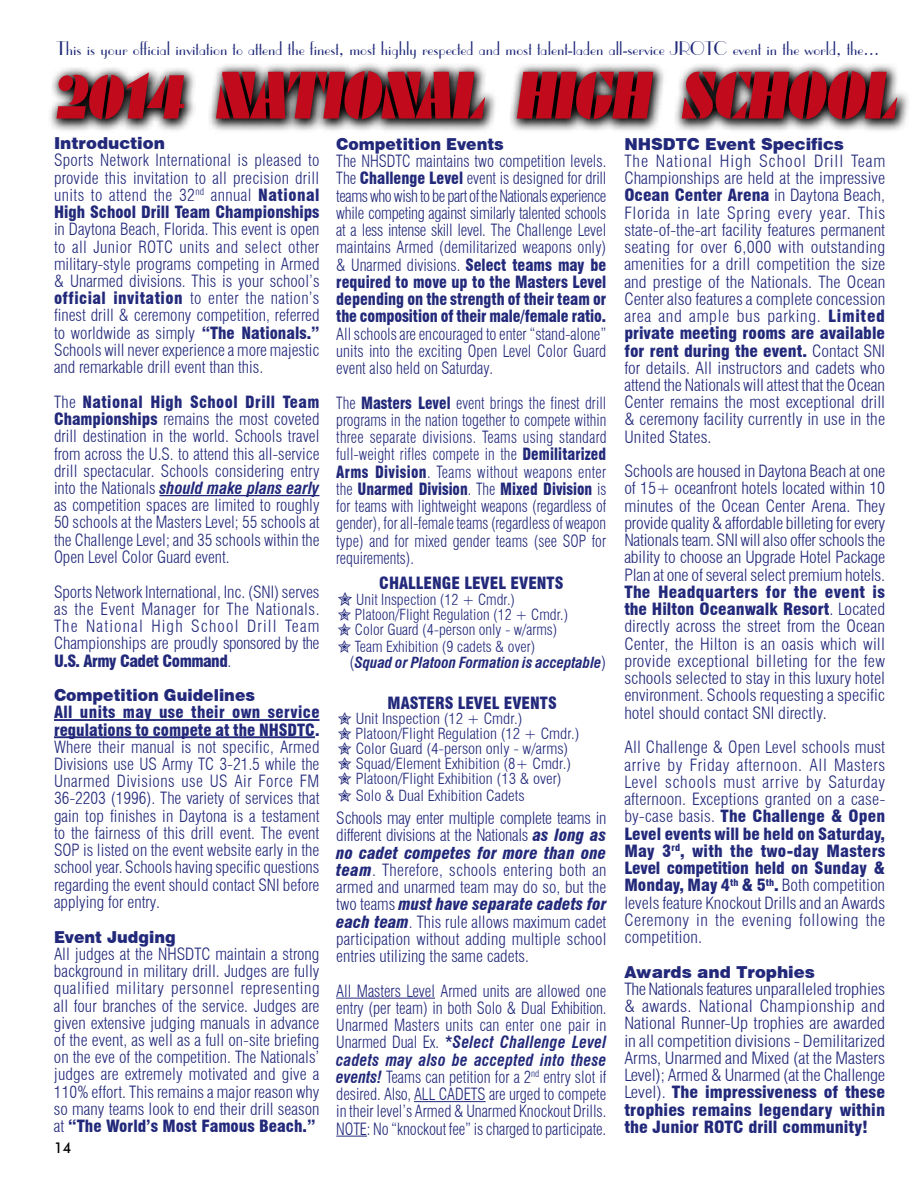
<style>
.page{position:relative;width:918px;height:1188px;background:#fff}
.page>*{position:absolute;margin:0;border:0;box-sizing:border-box;transform-origin:0 0}
.t1{font:64.8px "Futura Black BT";color:#c20a1d;scale:.92 1}
.t2{font:18.75px "Parisian BT";color:#212b7a}
.t3{font:300 condensed 16.5px/17.2px "Swiss 721 BT";color:#22297a;text-align:justify}
.t4{font:300 condensed 16.5px/17.2px "Swiss 721 BT";color:#22297a;text-align:justify;scale:1.04 1}
.t5{font:300 condensed 16.5px/17.2px "Swiss 721 BT";color:#22297a;text-align:justify;scale:.95 1}
.t6{font:300 condensed 16.5px/17.2px "Swiss 721 BT";color:#22297a;text-align:justify;scale:.91 1}
.t7{font:300 condensed 16.5px/17.2px "Swiss 721 BT";color:#22297a;text-align:justify;scale:1.07 1}
.t8{font:900 condensed 16.5px/17.2px "Swiss 721 BT";color:#22297a}
.t9{font:900 16.5px "Swiss 721 BT";color:#22297a;scale:.95 1}
.t10{font:900 16.5px "Swiss 721 BT";color:#22297a}
.t11{font:300 condensed 15px/15px "Swiss 721 BT";color:#22297a;scale:1.05 1}
.t12{font:300 condensed 15px/15px "Swiss 721 BT";color:#22297a}
.t13{font:italic 700 condensed 15px/16.5px "Swiss 721 BT";color:#22297a}
.t14{font:500 15px "Futura BT";color:#000;scale:.95 1}
.s1{font-weight:900}
.s2{font-weight:700;font-style:italic}
.s3{font-weight:300;font-style:normal}
.s4{font-weight:300;font-style:normal;font-size:16.5px}
.s5{font-weight:900;font-style:italic}
</style>
<div class="page">
<hr style="left:159px;top:495px;width:160px;height:1px;background:#22297a">
<hr style="left:54px;top:719px;width:266px;height:2px;background:#22297a">
<hr style="left:54px;top:736px;width:261px;height:2px;background:#22297a">
<hr style="left:336px;top:998px;width:99px;height:1px;background:#22297a">
<hr style="left:414px;top:1101px;width:72px;height:1px;background:#22297a">
<hr style="left:336px;top:1136px;width:31px;height:1px;background:#22297a">
<svg style="left:50px;top:63px;width:859px;height:68px"></svg>
<p class="t2" style="left:56px;top:36px;width:824px">This is your official invitation to attend the finest, most highly respected and most talent-laden all-service JROTC event in the world, the...</p>
<h1 class="t1" style="left:54px;top:57px;width:928px">2014 NATIONAL HIGH SCHOOL</h1>
<p class="t10" style="left:54px;top:133px;width:112px">Introduction</p>
<p class="t3" style="left:54px;top:152px;width:267px">Sports Network International is pleased to provide this invitation to all precision drill units to attend the 32<sup>nd</sup> annual <span class="s1">National High School Drill Team Championships</span></p>
<p class="t3" style="left:54px;top:221px;width:267px">in Daytona Beach, Florida. This event is open to all Junior ROTC units and select other military-style programs competing in Armed &amp; Unarmed divisions. This is your school’s <span class="s1">official invitation</span> to enter the nation’s finest drill &amp; ceremony competition, referred to worldwide as simply <span class="s1">“The Nationals.” </span>Schools will never experience a more majestic and remarkable drill event than this.</p>
<p class="t3" style="left:54px;top:393px;width:267px">The <span class="s1">National High School Drill Team Championships</span> remains the most coveted drill destination in the world. Schools travel from across the U.S. to attend this all-service drill spectacular. Schools considering entry into the Nationals <span class="s2">should make plans early </span>as competition spaces are limited to roughly 50 schools at the Masters Level; 55 schools at the Challenge Level; and 35 schools within the Open Level Color Guard event.</p>
<p class="t3" style="left:54px;top:583px;width:267px">Sports Network International, Inc. (SNI) serves as the Event Manager for The Nationals.<br>The National High School Drill Team Championships are proudly sponsored by the <span class="s1">U.S. Army Cadet Command</span>.</p>
<p class="t9" style="left:54px;top:685px;width:213px">Competition Guidelines</p>
<p class="t8" style="left:54px;top:704px;width:267px">All units may use their own service regulations to compete at the NHSDTC.</p>
<p class="t3" style="left:54px;top:738px;width:267px">Where their manual is not specific, Armed Divisions use US Army TC 3-21.5 while the Unarmed Divisions use US Air Force FM 36-2203 (1996). The variety of services that gain top finishes in Daytona is a testament to the fairness of this drill event. The event SOP is listed on the event website early in the school year. Schools having specific questions regarding the event should contact SNI before applying for entry.</p>
<p class="t9" style="left:54px;top:927px;width:130px">Event Judging</p>
<p class="t3" style="left:54px;top:945px;width:267px">All judges at the NHSDTC maintain a strong background in military drill. Judges are fully qualified military personnel representing all four branches of the service. Judges are given extensive judging manuals in advance of the event, as well as a full on-site briefing on the eve of the competition. The Nationals’ judges are extremely motivated and give a 110% effort. This remains a major reason why so many teams look to end their drill season at <span class="s1">“The World’s Most Famous Beach.”</span></p>
<p class="t14" style="left:54px;top:1138px;width:20px">14</p>
<p class="t9" style="left:336px;top:134px;width:178px">Competition Events</p>
<p class="t5" style="left:336px;top:152px;width:286px">The NHSDTC maintains two competition levels.<br>The <span class="s1">Challenge Level</span> event is designed for drill teams who wish to be part of the Nationals experience while competing against similarly talented schools at a less intense skill level. The Challenge Level maintains Armed (demilitarized weapons only) &amp; Unarmed divisions. <span class="s1">Select teams may be required to move up to the Masters Level depending on the strength of their team or the composition of their male/female ratio.</span></p>
<p class="t5" style="left:336px;top:325px;width:286px">All schools are encouraged to enter “stand-alone” units into the exciting Open Level Color Guard event also held on Saturday.</p>
<p class="t6" style="left:336px;top:394px;width:298px">The <span class="s1">Masters Level</span> event brings the finest drill programs in the nation together to compete within three separate divisions. Teams using standard full-weight rifles compete in the <span class="s1">Demilitarized Arms Division</span>. Teams without weapons enter the <span class="s1">Unarmed Division</span>. The <span class="s1">Mixed Division</span> is for teams with lightweight weapons (regardless of gender), for all-female teams (regardless of weapon type) and for mixed gender teams (see SOP for requirements).</p>
<p class="t8" style="left:379px;top:574px;width:186px">CHALLENGE LEVEL EVENTS</p>
<p class="t12" style="left:355px;top:592px;width:215px">Unit Inspection (12 + Cmdr.)<br>Platoon/Flight Regulation (12 + Cmdr.)<br>Color Guard (4-person only - w/arms)</p>
<p class="t13" style="left:349px;top:638px;width:259px;text-indent:6px"><span class="s3">Team Exhibition (9 cadets &amp; over)<br></span><span class="s4">(</span>Squad or Platoon Formation is acceptable<span class="s4">)</span></p>
<p class="t8" style="left:388px;top:695px;width:171px">MASTERS LEVEL EVENTS</p>
<p class="t11" style="left:355px;top:711px;width:215px">Unit Inspection (12 + Cmdr.)<br>Platoon/Flight Regulation (12 + Cmdr.)<br>Color Guard (4-person only - w/arms)<br>Squad/Element Exhibition (8+ Cmdr.)<br>Platoon/Flight Exhibition (13 &amp; over)</p>
<p class="t11" style="left:356px;top:788px;width:162px">Solo &amp; Dual Exhibition Cadets</p>
<p class="t3" style="left:336px;top:809px;width:272px">Schools may enter multiple complete teams in different divisions at the Nationals <span class="s5">as long as no cadet competes for more than one team</span>. Therefore, schools entering both an armed and unarmed team may do so, but the two teams <span class="s5">must have separate cadets for each team</span>. This rule allows maximum cadet participation without adding multiple school entries utilizing the same cadets.</p>
<p class="t5" style="left:336px;top:982px;width:286px">All Masters Level Armed units are allowed one entry (per team) in both Solo &amp; Dual Exhibition.<br>Unarmed Masters units can enter one pair in Unarmed Dual Ex. <span class="s2">*Select Challenge Level cadets may also be accepted into these events!</span> Teams can petition for a 2<sup>nd</sup> entry slot if desired. Also, ALL CADETS are urged to compete in their level’s Armed &amp; Unarmed Knockout Drills.<br>NOTE: No “knockout fee” is charged to participate.</p>
<p class="t10" style="left:624px;top:134px;width:221px">NHSDTC Event Specifics</p>
<p class="t4" style="left:624px;top:152px;width:252px">The National High School Drill Team Championships are held at the impressive <span class="s1">Ocean Center Arena</span> in Daytona Beach, Florida in late Spring every year. This state-of-the-art facility features permanent seating for over 6,000 with outstanding amenities for a drill competition the size and prestige of the Nationals. The Ocean Center also features a complete concession area and ample bus parking. <span class="s1">Limited private meeting rooms are available for rent during the event.</span> Contact SNI for details. All instructors and cadets who attend the Nationals will attest that the Ocean Center remains the most exceptional drill &amp; ceremony facility currently in use in the United States.</p>
<p class="t4" style="left:624px;top:463px;width:253px">Schools are housed in Daytona Beach at one of 15+ oceanfront hotels located within 10 minutes of the Ocean Center Arena. They provide quality &amp; affordable billeting for every Nationals team. SNI will also offer schools the ability to choose an Upgrade Hotel Package Plan at one of several select premium hotels.</p>
<p class="t4" style="left:624px;top:583px;width:252px"><span class="s1">The Headquarters for the event is the Hilton Oceanwalk Resort</span>. Located directly across the street from the Ocean Center, the Hilton is an oasis which will provide exceptional billeting for the few schools selected to stay in this luxury hotel environment. Schools requesting a specific hotel should contact SNI directly.</p>
<p class="t3" style="left:624px;top:739px;width:262px">All Challenge &amp; Open Level schools must arrive by Friday afternoon. All Masters Level schools must arrive by Saturday afternoon. Exceptions granted on a case&shy;by-case basis. <span class="s1">The Challenge &amp; Open Level events will be held on Saturday, May 3</span><sup>rd</sup><span class="s1">, with the two-day Masters Level competition held on Sunday &amp; Monday, May 4</span><sup>th</sup> <span class="s1">&amp; 5</span><sup>th</sup><span class="s1">.</span> Both competition levels feature Knockout Drills and an Awards Ceremony in the evening following the competition.</p>
<p class="t10" style="left:624px;top:962px;width:192px">Awards and Trophies</p>
<p class="t7" style="left:624px;top:980px;width:245px">The Nationals features unparalleled trophies &amp; awards. National Championship and National Runner-Up trophies are awarded in all competition divisions - Demilitarized Arms, Unarmed and Mixed (at the Masters Level); Armed &amp; Unarmed (at the Challenge Level). <span class="s1">The impressiveness of these trophies remains legendary within the Junior ROTC drill community!</span></p>
</div>
